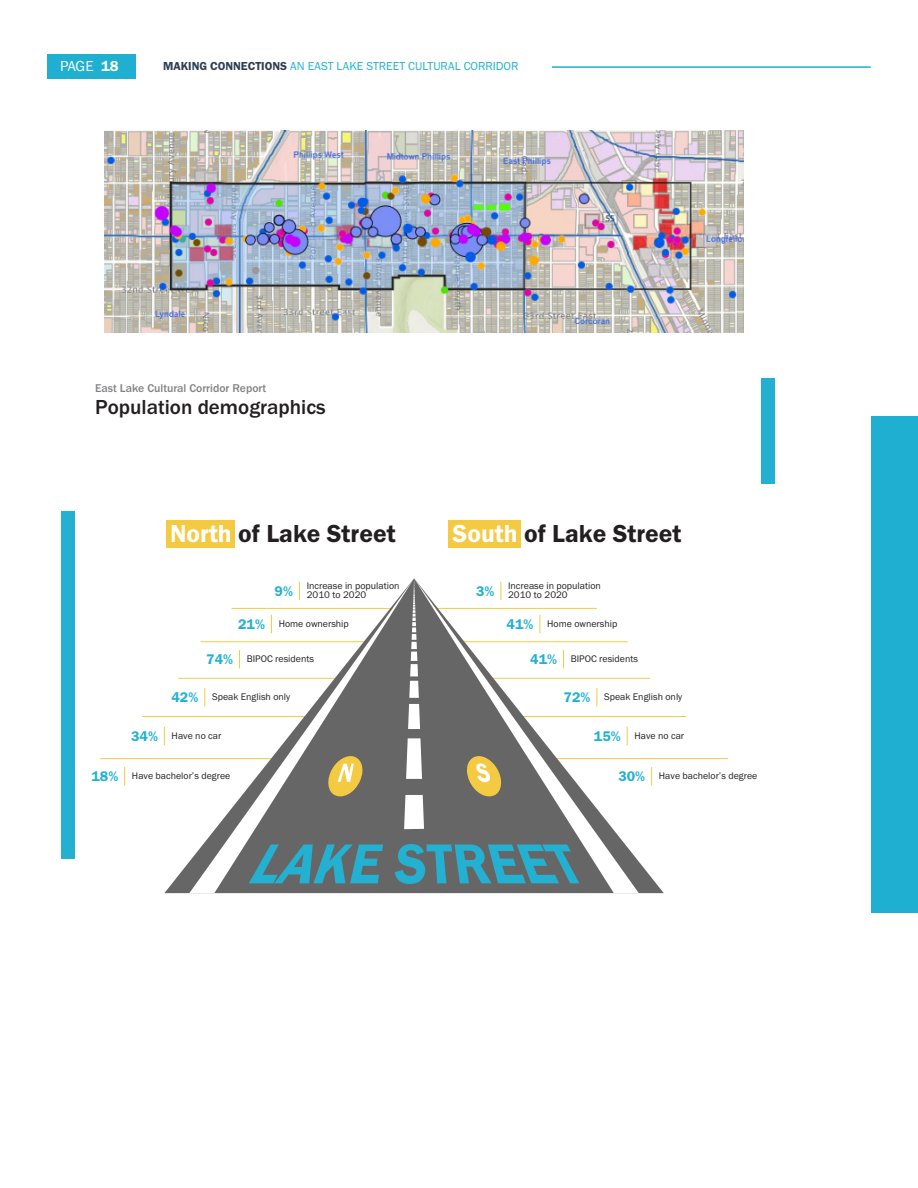
<style>
.page{position:relative;width:918px;height:1188px;background:#fff}
.page>*{position:absolute;margin:0;border:0;box-sizing:border-box;transform-origin:0 0}
.t1{font:25.5px "Franklin Gothic URW Dem";color:#231f20}
.t2{font:500 21px "Franklin Gothic URW";color:#231f20}
.t3{font:15px "Franklin Gothic URW Boo";color:#fff}
.t4{font:14.4px "Franklin Gothic URW Dem";color:#24b1d1}
.t5{font:12px "Franklin Gothic URW Boo";color:#1fb0d1}
.t6{font:500 11.7px "Franklin Gothic URW";color:#808284}
.t7{font:9.9px/9px "Franklin Gothic URW Boo";color:#231f20}
.s1{font-family:"Franklin Gothic URW Dem"}
.s2{font-family:"Franklin Gothic URW Dem";color:#2e3f52}
.s3{color:#fff}
.s4{font-family:"Franklin Gothic URW Dem";font-size:14.4px;color:#24b1d1}
</style>
<div class="page">
<div style="left:47px;top:54px;width:89px;height:24px;background:#1fb0d1"></div>
<hr style="left:552px;top:66px;width:319px;height:2px;background:#1fb0d1">
<div style="left:871px;top:416px;width:47px;height:496px;background:#1fb0d1"></div>
<img style="left:104px;top:131px;width:640px;height:201px">
<hr style="left:142px;top:716px;width:544px;height:1px;background:#f5ca43">
<hr style="left:100px;top:758px;width:628px;height:1px;background:#f5ca43">
<div style="left:167px;top:520px;width:68px;height:28px;background:#f5ca43"></div>
<div style="left:448px;top:520px;width:73px;height:28px;background:#f5ca43"></div>
<div style="left:62px;top:511px;width:13px;height:347px;background:#24b1d1"></div>
<div style="left:761px;top:378px;width:13px;height:106px;background:#24b1d1"></div>
<svg style="left:164px;top:677px;width:500px;height:216px"></svg>
<svg style="left:414px;top:581px;width:225px;height:312px"></svg>
<svg style="left:189px;top:581px;width:225px;height:312px"></svg>
<svg style="left:404px;top:578px;width:20px;height:251px"></svg>
<svg style="left:299px;top:582px;width:1px;height:18px"></svg>
<svg style="left:271px;top:615px;width:1px;height:18px"></svg>
<svg style="left:239px;top:650px;width:1px;height:18px"></svg>
<svg style="left:204px;top:688px;width:1px;height:19px"></svg>
<svg style="left:164px;top:727px;width:1px;height:18px"></svg>
<svg style="left:124px;top:767px;width:1px;height:18px"></svg>
<svg style="left:501px;top:582px;width:1px;height:18px"></svg>
<svg style="left:540px;top:615px;width:1px;height:18px"></svg>
<svg style="left:563px;top:650px;width:1px;height:18px"></svg>
<svg style="left:597px;top:688px;width:1px;height:19px"></svg>
<svg style="left:627px;top:727px;width:1px;height:18px"></svg>
<svg style="left:651px;top:767px;width:1px;height:18px"></svg>
<svg style="left:249px;top:844px;width:134px;height:39px;background:#468a99"></svg>
<svg style="left:395px;top:844px;width:184px;height:40px;background:#448c9c"></svg>
<svg style="left:325px;top:756px;width:38px;height:40px;background:#c7ae60"></svg>
<svg style="left:466px;top:756px;width:38px;height:40px;background:#c7ae5e"></svg>
<h3 class="t3" style="left:60px;top:57px;width:60px">PAGE <span class="s1">18</span></h3>
<p class="t5" style="left:163px;top:59px;width:357px"><span class="s2">MAKING CONNECTIONS</span> AN EAST LAKE STREET CULTURAL CORRIDOR</p>
<p class="t6" style="left:95px;top:380px;width:172px">East Lake Cultural Corridor Report</p>
<p class="t2" style="left:95px;top:394px;width:232px">Population demographics</p>
<p class="t1" style="left:170px;top:517px;width:227px"><span class="s3">North</span> of Lake Street</p>
<p class="t1" style="left:453px;top:517px;width:230px"><span class="s3">South</span> of Lake Street</p>
<p class="t4" style="left:275px;top:582px;width:20px">9%</p>
<p class="t7" style="left:307px;top:581px;width:94px">Increase in population<br>2010 to 2020</p>
<p class="t7" style="left:238px;top:619px;width:112px"><span class="s4">21%</span> Home ownership</p>
<p class="t7" style="left:206px;top:654px;width:109px"><span class="s4">74%</span> BIPOC residents</p>
<p class="t7" style="left:171px;top:692px;width:120px"><span class="s4">42%</span> Speak English only</p>
<p class="t7" style="left:131px;top:731px;width:92px"><span class="s4">34%</span> Have no car</p>
<p class="t7" style="left:91px;top:771px;width:141px"><span class="s4">18%</span> Have bachelor’s degree</p>
<p class="t4" style="left:476px;top:582px;width:20px">3%</p>
<p class="t7" style="left:508px;top:581px;width:94px">Increase in population<br>2010 to 2020</p>
<p class="t7" style="left:507px;top:619px;width:112px"><span class="s4">41%</span> Home ownership</p>
<p class="t7" style="left:530px;top:654px;width:109px"><span class="s4">41%</span> BIPOC residents</p>
<p class="t7" style="left:564px;top:692px;width:120px"><span class="s4">72%</span> Speak English only</p>
<p class="t7" style="left:594px;top:731px;width:92px"><span class="s4">15%</span> Have no car</p>
<p class="t7" style="left:618px;top:771px;width:141px"><span class="s4">30%</span> Have bachelor’s degree</p>
</div>
